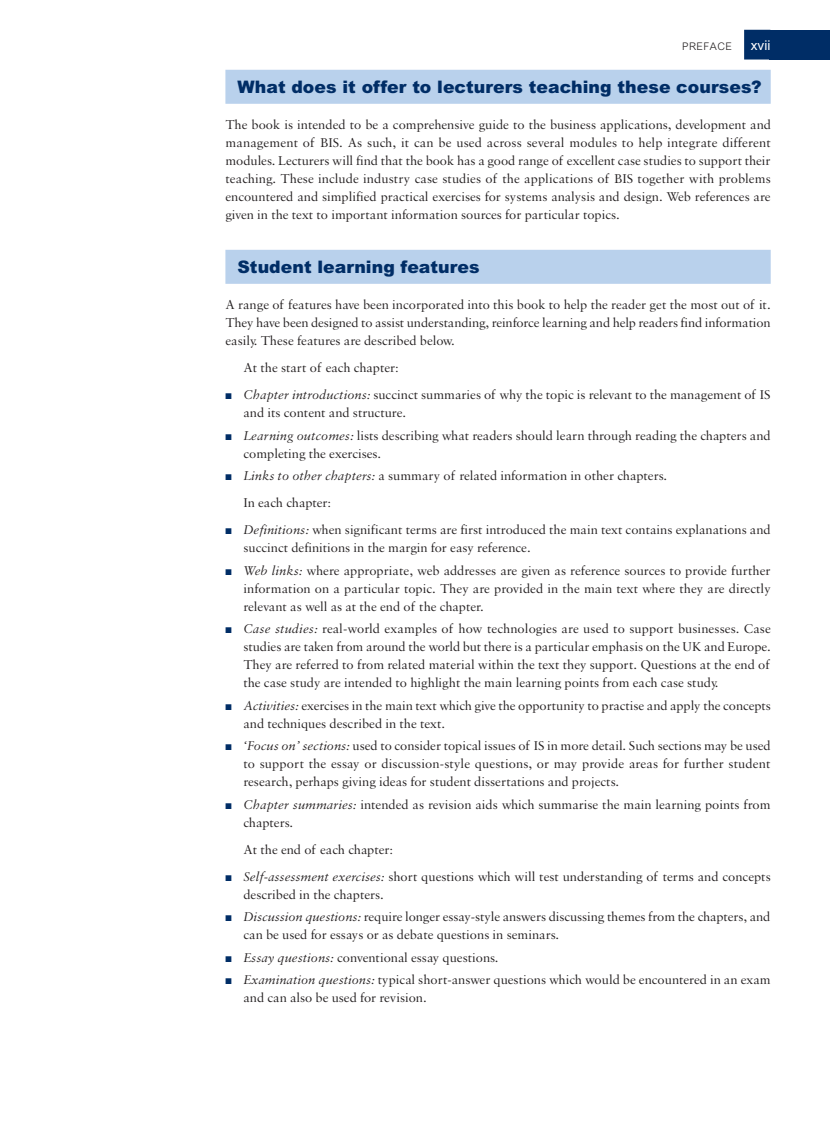
<style>
.page{position:relative;width:830px;height:1127px;background:#fff}
.page>*{position:absolute;margin:0;border:0;box-sizing:border-box;transform-origin:0 0}
.t1{font:900 17.25px "Arial MT Pro";letter-spacing:.005em;color:#002d66}
.t2{font:13.5px/18px "Sabon MT Pro";color:#231f20}
.t3{font:13.5px "Arial MT Pro";color:#fff}
.t4{font:300 10.5px "Arial MT Pro";letter-spacing:.05em;color:#231f20}
.s1{color:#002d66}
.s2{font-style:italic}
</style>
<div class="page">
<div style="left:768px;top:30px;width:61px;height:30px;background:#002d66"></div>
<div style="left:743px;top:30px;width:27px;height:30px;background:#002d66"></div>
<div style="left:225px;top:70px;width:545px;height:34px;background:#b9d1ec"></div>
<div style="left:225px;top:250px;width:545px;height:34px;background:#b9d1ec"></div>
<p class="t4" style="left:681px;top:39px;width:51px">PREFACE</p>
<p class="t3" style="left:750px;top:37px;width:21px">xvii</p>
<p class="t1" style="left:237px;top:76px;width:525px">What does it offer to lecturers teaching these courses?</p>
<p class="t2" style="left:225px;top:115px;width:547px;text-align:justify">The book is intended to be a comprehensive guide to the business applications, development and management of BIS. As such, it can be used across several modules to help integrate different modules. Lecturers will find that the book has a good range of excellent case studies to support their teaching. These include industry case studies of the applications of BIS together with problems encountered and simplified practical exercises for systems analysis and design. Web references are given in the text to important information sources for particular topics.</p>
<p class="t1" style="left:237px;top:256px;width:243px">Student learning features</p>
<p class="t2" style="left:225px;top:295px;width:546px;text-align:justify">A range of features have been incorporated into this book to help the reader get the most out of it.<br>They have been designed to assist understanding, reinforce learning and help readers find information easily. These features are described below.</p>
<p class="t2" style="left:243px;top:358px;width:157px">At the start of each chapter:</p>
<p class="t2" style="left:243px;top:385px;width:528px;text-indent:-18px"><span class="s1">■</span> <span class="s2">Chapter introductions:</span> succinct summaries of why the topic is relevant to the management of IS and its content and structure.</p>
<p class="t2" style="left:243px;top:426px;width:528px;text-indent:-18px"><span class="s1">■</span> <span class="s2">Learning outcomes:</span> lists describing what readers should learn through reading the chapters and completing the exercises.</p>
<p class="t2" style="left:243px;top:462px;width:425px;line-height:27px;text-indent:-18px"><span class="s1">■</span> <span class="s2">Links to other chapters:</span> a summary of related information in other chapters.<br>In each chapter:</p>
<p class="t2" style="left:243px;top:520px;width:528px;text-indent:-18px"><span class="s1">■</span> <span class="s2">Definitions:</span> when significant terms are first introduced the main text contains explanations and succinct definitions in the margin for easy reference.</p>
<p class="t2" style="left:243px;top:561px;width:528px;text-align:justify;text-indent:-18px"><span class="s1">■</span> <span class="s2">Web links:</span> where appropriate, web addresses are given as reference sources to provide further information on a particular topic. They are provided in the main text where they are directly relevant as well as at the end of the chapter.</p>
<p class="t2" style="left:243px;top:619px;width:528px;text-align:justify;text-indent:-18px"><span class="s1">■</span> <span class="s2">Case studies:</span> real-world examples of how technologies are used to support businesses. Case studies are taken from around the world but there is a particular emphasis on the UK and Europe.<br>They are referred to from related material within the text they support. Questions at the end of the case study are intended to highlight the main learning points from each case study.</p>
<p class="t2" style="left:243px;top:696px;width:529px;text-indent:-18px"><span class="s1">■</span> <span class="s2">Activities:</span> exercises in the main text which give the opportunity to practise and apply the concepts and techniques described in the text.</p>
<p class="t2" style="left:243px;top:736px;width:528px;text-align:justify;text-indent:-18px"><span class="s1">■</span> <span class="s2">‘Focus on’ sections:</span> used to consider topical issues of IS in more detail. Such sections may be used to support the essay or discussion-style questions, or may provide areas for further student research, perhaps giving ideas for student dissertations and projects.</p>
<p class="t2" style="left:243px;top:795px;width:528px;text-indent:-18px"><span class="s1">■</span> <span class="s2">Chapter summaries:</span> intended as revision aids which summarise the main learning points from chapters.</p>
<p class="t2" style="left:243px;top:840px;width:151px">At the end of each chapter:</p>
<p class="t2" style="left:243px;top:867px;width:528px;text-indent:-18px"><span class="s1">■</span> <span class="s2">Self-assessment exercises:</span> short questions which will test understanding of terms and concepts described in the chapters.</p>
<p class="t2" style="left:243px;top:907px;width:528px;text-indent:-18px"><span class="s1">■</span> <span class="s2">Discussion questions:</span> require longer essay-style answers discussing themes from the chapters, and can be used for essays or as debate questions in seminars.</p>
<p class="t2" style="left:225px;top:948px;width:274px"><span class="s1">■</span> <span class="s2">Essay questions:</span> conventional essay questions.</p>
<p class="t2" style="left:243px;top:970px;width:528px;text-indent:-18px"><span class="s1">■</span> <span class="s2">Examination questions:</span> typical short-answer questions which would be encountered in an exam and can also be used for revision.</p>
</div>
